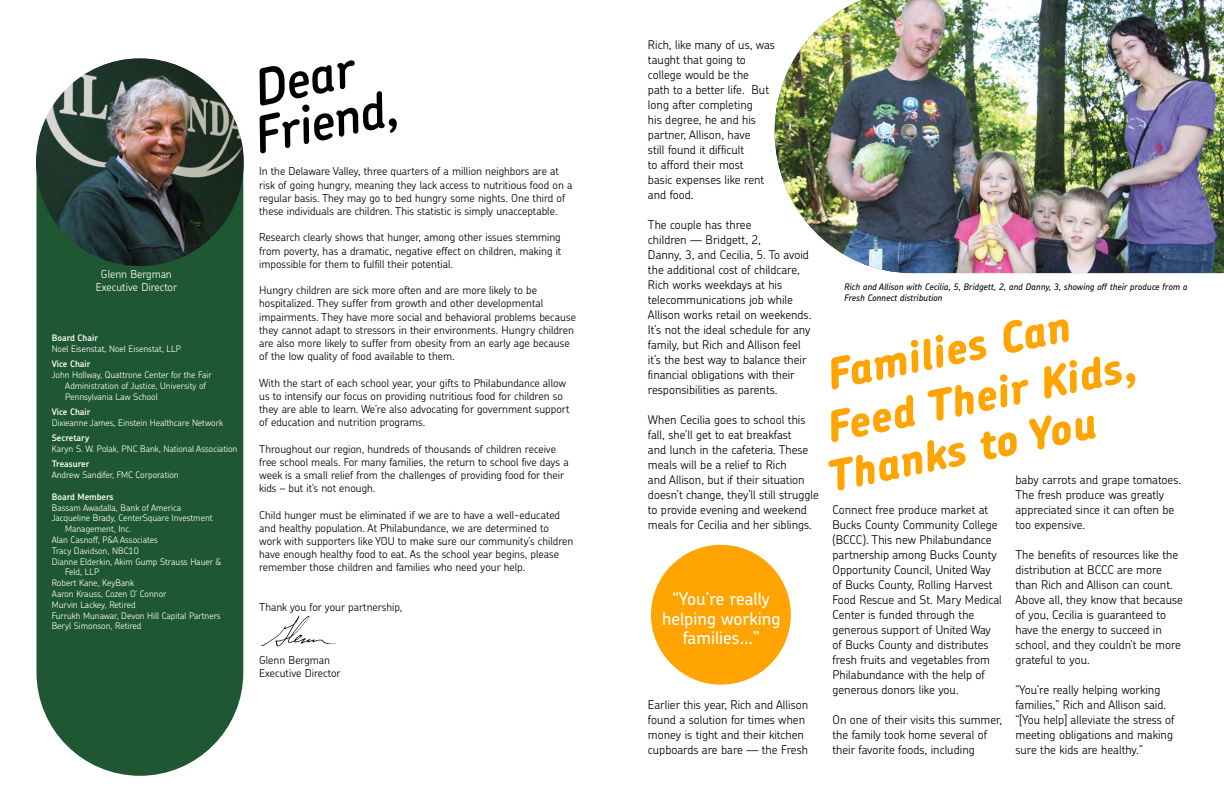
<style>
.page{position:relative;width:1224px;height:792px;background:#fff}
.page>*{position:absolute;margin:0;border:0;box-sizing:border-box;transform-origin:0 0}
.t1{font:italic 600 50.4px/46.3px "Chevin Std";color:#000}
.t2{font:italic 800 42.7px/52px "Chevin Std";color:#ffa400}
.t3{font:500 17.6px/19.3px "Chevin Std";color:#fff;text-align:center}
.t4{font:300 12px/15px "Chevin Std";color:#000}
.t5{font:300 11px/13.2px "Chevin Std";color:#000}
.t6{font:300 11px/13.2px "Chevin Std";color:#fff;text-align:center}
.t7{font:300 9px/10.8px "Chevin Std";color:#fff}
.t8{font:italic 500 9px/10.8px "Chevin Std";color:#000}
.t9{font:600 9px "Chevin Std";color:#fff}
</style>
<div class="page">
<svg style="left:36px;top:62px;width:207px;height:714px;background:#306342"></svg>
<img style="left:36px;top:58px;width:208px;height:208px;border-radius:104px">
<img style="left:261px;top:615px;width:75px;height:32px">
<div style="left:651px;top:545px;width:140px;height:140px;background:#ffa400;border-radius:50%"></div>
<img style="left:775px;top:0;width:449px;height:273px">
<p class="t6" style="left:96px;top:267px;width:83px">Glenn Bergman<br>Executive Director</p>
<p class="t9" style="left:52px;top:332px;width:48px">Board Chair</p>
<p class="t7" style="left:52px;top:343px;width:131px">Noel Eisenstat, Noel Eisenstat, LLP</p>
<p class="t9" style="left:52px;top:358px;width:40px">Vice Chair</p>
<p class="t7" style="left:65px;top:369px;width:148px;text-indent:-14px">John Hollway, Quattrone Center for the Fair<br>Administration of Justice, University of<br>Pennsylvania Law School</p>
<p class="t9" style="left:52px;top:406px;width:40px">Vice Chair</p>
<p class="t7" style="left:52px;top:417px;width:173px">Dixieanne James, Einstein Healthcare Network</p>
<p class="t9" style="left:52px;top:432px;width:39px">Secretary</p>
<p class="t7" style="left:52px;top:443px;width:187px">Karyn S. W. Polak, PNC Bank, National Association</p>
<p class="t9" style="left:52px;top:458px;width:39px">Treasurer</p>
<p class="t7" style="left:52px;top:469px;width:128px">Andrew Sandifer, FMC Corporation</p>
<p class="t9" style="left:52px;top:490px;width:63px">Board Members</p>
<p class="t7" style="left:52px;top:502px;width:131px">Bassam Awadalla, Bank of America</p>
<p class="t7" style="left:52px;top:512px;width:162px">Jacqueline Brady, CenterSquare Investment</p>
<p class="t7" style="left:65px;top:523px;width:68px">Management, Inc.</p>
<p class="t7" style="left:52px;top:534px;width:108px">Alan Casnoff, P&amp;A Associates</p>
<p class="t7" style="left:52px;top:545px;width:88px">Tracy Davidson, NBC10</p>
<p class="t7" style="left:52px;top:556px;width:171px">Dianne Elderkin, Akim Gump Strauss Hauer &amp;</p>
<p class="t7" style="left:65px;top:566px;width:36px">Feld, LLP</p>
<p class="t7" style="left:52px;top:577px;width:84px">Robert Kane, KeyBank</p>
<p class="t7" style="left:52px;top:588px;width:116px">Aaron Krauss, Cozen O’ Connor</p>
<p class="t7" style="left:52px;top:599px;width:85px">Murvin Lackey, Retired</p>
<p class="t7" style="left:52px;top:610px;width:171px">Furrukh Munawar, Devon Hill Capital Partners</p>
<p class="t7" style="left:52px;top:620px;width:91px">Beryl Simonson, Retired</p>
<h1 class="t1" style="left:239px;top:67px;width:148px;rotate:-12deg">Dear<br>Friend,</h1>
<p class="t5" style="left:259px;top:165px;width:315px">In the Delaware Valley, three quarters of a million neighbors are at risk of going hungry, meaning they lack access to nutritious food on a regular basis. They may go to bed hungry some nights. One third of these individuals are children. This statistic is simply unacceptable.</p>
<p class="t5" style="left:259px;top:231px;width:304px;text-align:justify">Research clearly shows that hunger, among other issues stemming from poverty, has a dramatic, negative effect on children, making it impossible for them to fulfill their potential.</p>
<p class="t5" style="left:259px;top:283px;width:318px">Hungry children are sick more often and are more likely to be hospitalized. They suffer from growth and other developmental impairments. They have more social and behavioral problems because they cannot adapt to stressors in their environments. Hungry children are also more likely to suffer from obesity from an early age because of the low quality of food available to them.</p>
<p class="t5" style="left:259px;top:376px;width:312px">With the start of each school year, your gifts to Philabundance allow us to intensify our focus on providing nutritious food for children so they are able to learn. We’re also advocating for government support of education and nutrition programs.</p>
<p class="t5" style="left:259px;top:442px;width:311px">Throughout our region, hundreds of thousands of children receive free school meals. For many families, the return to school five days a week is a small relief from the challenges of providing food for their kids – but it’s not enough.</p>
<p class="t5" style="left:259px;top:508px;width:316px">Child hunger must be eliminated if we are to have a well-educated and healthy population. At Philabundance, we are determined to work with supporters like YOU to make sure our community’s children have enough healthy food to eat. As the school year begins, please remember those children and families who need your help.</p>
<p class="t5" style="left:259px;top:600px;width:145px">Thank you for your partnership,</p>
<p class="t5" style="left:259px;top:653px;width:83px">Glenn Bergman<br>Executive Director</p>
<p class="t4" style="left:648px;top:37px;width:129px">Rich, like many of us, was taught that going to college would be the<br>path to a better life. But long after completing<br>his degree, he and his partner, Allison, have<br>still found it difficult<br>to afford their most<br>basic expenses like rent and food.</p>
<p class="t4" style="left:648px;top:217px;width:165px">The couple has three<br>children — Bridgett, 2,<br>Danny, 3, and Cecilia, 5. To avoid the additional cost of childcare,<br>Rich works weekdays at his telecommunications job while<br>Allison works retail on weekends.<br>It’s not the ideal schedule for any family, but Rich and Allison feel it’s the best way to balance their financial obligations with their responsibilities as parents.</p>
<p class="t4" style="left:648px;top:412px;width:173px">When Cecilia goes to school this fall, she’ll get to eat breakfast<br>and lunch in the cafeteria. These meals will be a relief to Rich<br>and Allison, but if their situation doesn’t change, they’ll still struggle to provide evening and weekend meals for Cecilia and her siblings.</p>
<p class="t8" style="left:844px;top:281px;width:345px">Rich and Allison with Cecilia, 5, Bridgett, 2, and Danny, 3, showing off their produce from a<br>Fresh Connect distribution</p>
<h2 class="t2" style="left:810px;top:353px;width:317px;rotate:-12deg">Families Can<br>Feed Their Kids,</h2>
<h2 class="t2" style="left:821px;top:453px;width:276px;rotate:-12deg">Thanks to You</h2>
<p class="t4" style="left:1016px;top:472px;width:167px">baby carrots and grape tomatoes.<br>The fresh produce was greatly appreciated since it can often be too expensive.</p>
<p class="t4" style="left:1016px;top:547px;width:169px">The benefits of resources like the distribution at BCCC are more than Rich and Allison can count.<br>Above all, they know that because of you, Cecilia is guaranteed to have the energy to succeed in school, and they couldn’t be more grateful to you.</p>
<p class="t4" style="left:1016px;top:682px;width:161px">“You’re really helping working families,” Rich and Allison said. “[You help] alleviate the stress of meeting obligations and making sure the kids are healthy.”</p>
<p class="t4" style="left:833px;top:502px;width:171px">Connect free produce market at<br>Bucks County Community College (BCCC). This new Philabundance partnership among Bucks County<br>Opportunity Council, United Way of Bucks County, Rolling Harvest<br>Food Rescue and St. Mary Medical<br>Center is funded through the generous support of United Way of Bucks County and distributes fresh fruits and vegetables from<br>Philabundance with the help of generous donors like you.</p>
<p class="t4" style="left:833px;top:712px;width:171px">On one of their visits this summer, the family took home several of their favorite foods, including</p>
<h3 class="t3" style="left:662px;top:589px;width:120px">“You’re really helping working families...”</h3>
<p class="t4" style="left:648px;top:697px;width:162px">Earlier this year, Rich and Allison found a solution for times when money is tight and their kitchen cupboards are bare — the Fresh</p>
</div>
